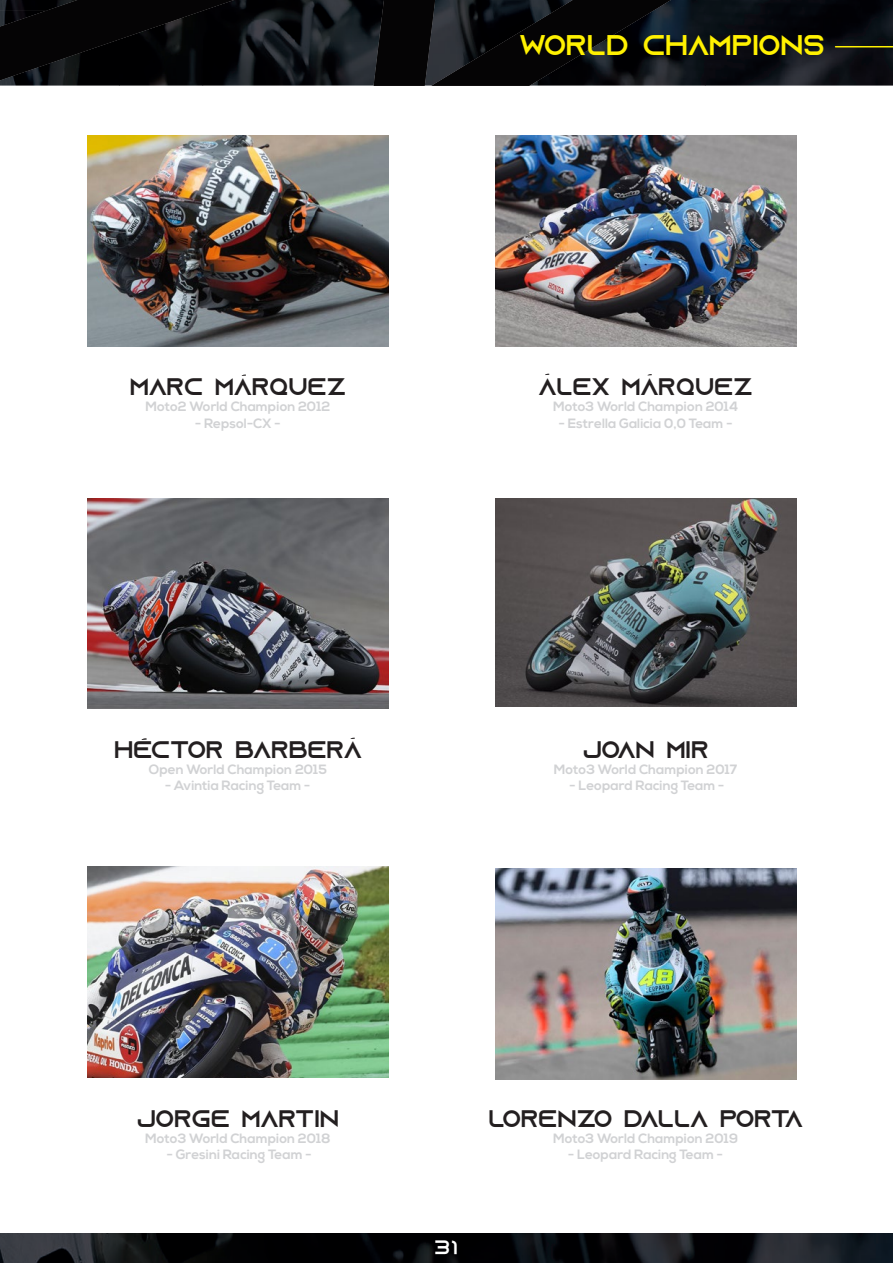
<style>
.page{position:relative;width:893px;height:1263px;background:#fff}
.page>*{position:absolute;margin:0;border:0;box-sizing:border-box;transform-origin:0 0}
.t1{font:28.5px "Azonix";color:#fff101}
.t2{font:24px "Azonix";color:#231f20}
.t3{font:19.5px "Azonix";color:#fff}
.t4{font:700 13.5px "Nexa";color:#d1d2d4}
</style>
<div class="page">
<img style="left:715px;top:0;width:178px;height:86px">
<svg style="left:0;top:0;width:715px;height:86px;background:#0d0f12"></svg>
<hr style="left:835px;top:46px;width:58px;height:1px;background:#fff101">
<img style="left:0;top:1233px;width:893px;height:30px">
<img style="left:495px;top:869px;width:301px;height:210px">
<img style="left:87px;top:135px;width:301px;height:211px">
<img style="left:495px;top:498px;width:301px;height:209px">
<img style="left:87px;top:867px;width:301px;height:211px">
<img style="left:495px;top:135px;width:301px;height:211px">
<img style="left:87px;top:498px;width:301px;height:211px">
<p class="t1" style="left:519px;top:32px;width:308px">WORLD CHAMPIONS</p>
<p class="t2" style="left:130px;top:376px;width:218px">MARC MARQUEZ</p>
<p class="t4" style="left:145px;top:399px;width:186px">Moto2 World Champion 2012</p>
<p class="t4" style="left:195px;top:415px;width:87px">- Repsol-CX -</p>
<p class="t2" style="left:114px;top:739px;width:249px">HÉCTOR BARBERÁ</p>
<p class="t4" style="left:149px;top:762px;width:180px">Open World Champion 2015</p>
<p class="t4" style="left:165px;top:778px;width:147px">- Avintia Racing Team -</p>
<p class="t2" style="left:539px;top:376px;width:215px">ÁLEX MÁRQUEZ</p>
<p class="t4" style="left:553px;top:399px;width:187px">Moto3 World Champion 2014</p>
<p class="t4" style="left:559px;top:415px;width:175px">- Estrella Galicia 0,0 Team -</p>
<p class="t2" style="left:583px;top:739px;width:127px">JOAN MIR</p>
<p class="t4" style="left:554px;top:762px;width:185px">Moto3 World Champion 2017</p>
<p class="t4" style="left:570px;top:778px;width:156px">- Leopard Racing Team -</p>
<p class="t2" style="left:137px;top:1108px;width:204px">JORGE MARTIN</p>
<p class="t4" style="left:145px;top:1130px;width:187px">Moto3 World Champion 2018</p>
<p class="t4" style="left:167px;top:1147px;width:146px">- Gresini Racing Team -</p>
<h3 class="t3" style="left:434px;top:1238px;width:25px">31</h3>
<p class="t2" style="left:488px;top:1108px;width:316px">LORENZO DALLA PORTA</p>
<p class="t4" style="left:553px;top:1130px;width:187px">Moto3 World Champion 2019</p>
<p class="t4" style="left:568px;top:1146px;width:156px">- Leopard Racing Team -</p>
</div>
